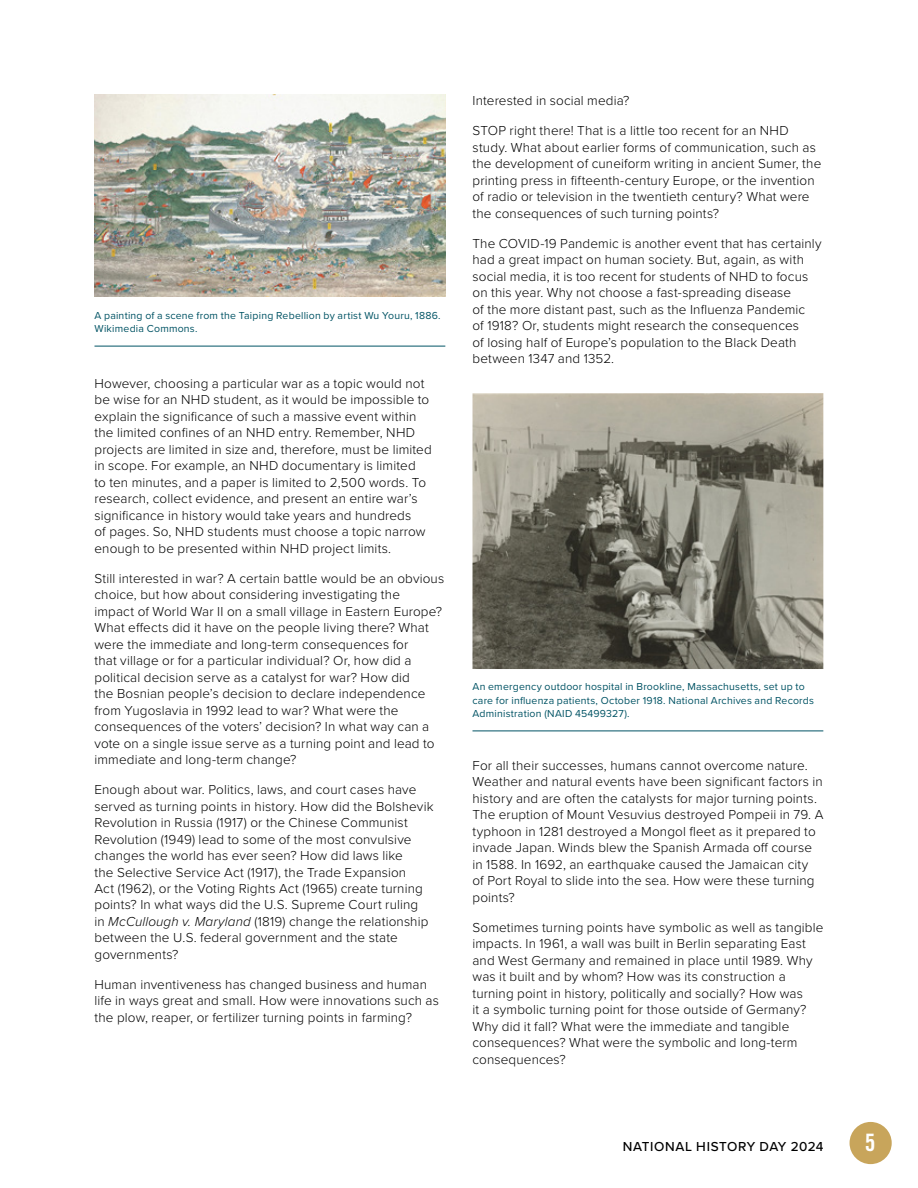
<style>
.page{position:relative;width:918px;height:1188px;background:#fff}
.page>*{position:absolute;margin:0;border:0;box-sizing:border-box;transform-origin:0 0}
.t1{font:24px "Trade Gothic LT Std Bd Cn 20";color:#fff}
.t2{font:300 13.5px/16.5px "Proxima Nova";letter-spacing:.01em;color:#000}
.t3{font:500 13.5px "Proxima Nova";letter-spacing:.04em;color:#000}
.t4{font:10.5px/13.5px "Proxima Nova";letter-spacing:.02em;color:#005364}
.s1{font-style:italic}
</style>
<div class="page">
<img style="left:94px;top:94px;width:351px;height:202px">
<hr style="left:94px;top:346px;width:351px;height:1px;background:#005364">
<img style="left:472px;top:393px;width:351px;height:276px">
<hr style="left:472px;top:731px;width:351px;height:1px;background:#005364">
<div style="left:850px;top:1122px;width:42px;height:42px;background:#c8a55b;border-radius:50%"></div>
<p class="t4" style="left:94px;top:308px;width:348px">A painting of a scene from the Taiping Rebellion by artist Wu Youru, 1886.<br>Wikimedia Commons.</p>
<p class="t2" style="left:94px;top:374px;width:339px">However, choosing a particular war as a topic would not be wise for an NHD student, as it would be impossible to explain the significance of such a massive event within the limited confines of an NHD entry. Remember, NHD projects are limited in size and, therefore, must be limited in scope. For example, an NHD documentary is limited<br>to ten minutes, and a paper is limited to 2,500 words. To research, collect evidence, and present an entire war’s significance in history would take years and hundreds<br>of pages. So, NHD students must choose a topic narrow enough to be presented within NHD project limits.</p>
<p class="t2" style="left:94px;top:569px;width:351px">Still interested in war? A certain battle would be an obvious choice, but how about considering investigating the<br>impact of World War II on a small village in Eastern Europe?<br>What effects did it have on the people living there? What were the immediate and long-term consequences for<br>that village or for a particular individual? Or, how did a political decision serve as a catalyst for war? How did<br>the Bosnian people’s decision to declare independence from Yugoslavia in 1992 lead to war? What were the consequences of the voters’ decision? In what way can a vote on a single issue serve as a turning point and lead to immediate and long-term change?</p>
<p class="t2" style="left:94px;top:781px;width:340px">Enough about war. Politics, laws, and court cases have served as turning points in history. How did the Bolshevik Revolution in Russia (1917) or the Chinese Communist Revolution (1949) lead to some of the most convulsive changes the world has ever seen? How did laws like<br>the Selective Service Act (1917), the Trade Expansion<br>Act (1962), or the Voting Rights Act (1965) create turning points? In what ways did the U.S. Supreme Court ruling<br>in <span class="s1">McCullough v. Maryland</span> (1819) change the relationship between the U.S. federal government and the state governments?</p>
<p class="t2" style="left:94px;top:975px;width:346px">Human inventiveness has changed business and human life in ways great and small. How were innovations such as the plow, reaper, or fertilizer turning points in farming?</p>
<p class="t2" style="left:472px;top:92px;width:159px">Interested in social media?</p>
<p class="t2" style="left:472px;top:122px;width:350px">STOP right there! That is a little too recent for an NHD study. What about earlier forms of communication, such as the development of cuneiform writing in ancient Sumer, the printing press in fifteenth-century Europe, or the invention of radio or television in the twentieth century? What were the consequences of such turning points?</p>
<p class="t2" style="left:472px;top:234px;width:351px">The COVID-19 Pandemic is another event that has certainly had a great impact on human society. But, again, as with social media, it is too recent for students of NHD to focus on this year. Why not choose a fast-spreading disease<br>of the more distant past, such as the Influenza Pandemic<br>of 1918? Or, students might research the consequences<br>of losing half of Europe’s population to the Black Death between 1347 and 1352.</p>
<p class="t4" style="left:472px;top:679px;width:343px">An emergency outdoor hospital in Brookline, Massachusetts, set up to care for influenza patients, October 1918. National Archives and Records<br>Administration (NAID 45499327).</p>
<p class="t2" style="left:472px;top:756px;width:352px">For all their successes, humans cannot overcome nature.<br>Weather and natural events have been significant factors in history and are often the catalysts for major turning points.<br>The eruption of Mount Vesuvius destroyed Pompeii in 79. A typhoon in 1281 destroyed a Mongol fleet as it prepared to invade Japan. Winds blew the Spanish Armada off course in 1588. In 1692, an earthquake caused the Jamaican city<br>of Port Royal to slide into the sea. How were these turning points?</p>
<p class="t2" style="left:472px;top:918px;width:352px">Sometimes turning points have symbolic as well as tangible impacts. In 1961, a wall was built in Berlin separating East and West Germany and remained in place until 1989. Why was it built and by whom? How was its construction a turning point in history, politically and socially? How was<br>it a symbolic turning point for those outside of Germany?<br>Why did it fall? What were the immediate and tangible consequences? What were the symbolic and long-term consequences?</p>
<p class="t3" style="left:623px;top:1136px;width:202px">NATIONAL HISTORY DAY 2024</p>
<h1 class="t1" style="left:865px;top:1128px;width:12px">5</h1>
</div>
